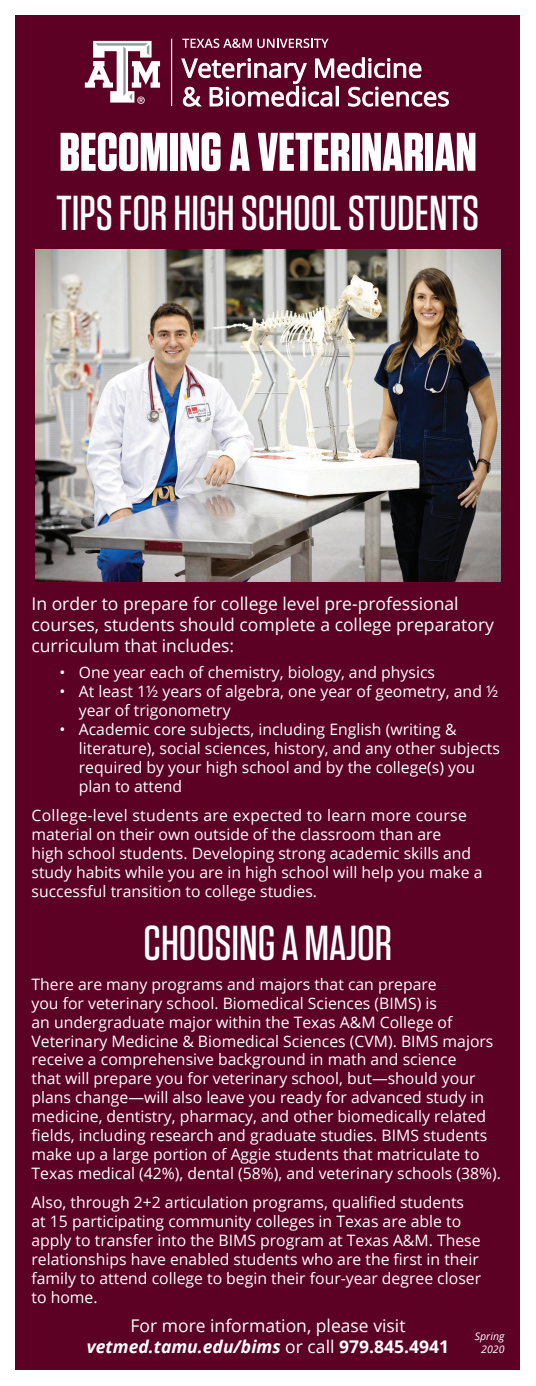
<style>
.page{position:relative;width:536px;height:1386px;background:#fff}
.page>*{position:absolute;margin:0;border:0;box-sizing:border-box;transform-origin:0 0}
.t1{font:700 54.25px "Tungsten";color:#fff}
.t2{font:500 49px "Tungsten";color:#fff}
.t3{font:17.5px/21px "Open Sans";color:#fff}
.t4{font:italic 700 17.5px "Open Sans";color:#fff}
.t5{font:15.75px/18.9px "Open Sans";color:#fff}
.t6{font:italic 10.5px/12.6px "Open Sans";color:#fff;text-align:right}
.s1{font-weight:400;font-style:normal}
.s2{font-style:normal}
</style>
<div class="page">
<div style="left:16px;top:16px;width:504px;height:1354px;background:#5c0024"></div>
<img style="left:35px;top:249px;width:465px;height:332px">
<svg style="left:182px;top:39px;width:146px;height:9px"></svg>
<svg style="left:181px;top:57px;width:267px;height:50px"></svg>
<hr style="left:171px;top:39px;width:1px;height:67px;background:#fff">
<svg style="left:85px;top:41px;width:75px;height:63px"></svg>
<p class="t1" style="left:59px;top:123px;width:419px">BECOMING A VETERINARIAN</p>
<p class="t2" style="left:57px;top:187px;width:424px">TIPS FOR HIGH SCHOOL STUDENTS</p>
<p class="t3" style="left:32px;top:593px;width:464px">In order to prepare for college level pre-professional courses, students should complete a college preparatory curriculum that includes:</p>
<p class="t5" style="left:60px;top:663px;width:377px">• One year each of chemistry, biology, and physics</p>
<p class="t5" style="left:79px;top:682px;width:421px;text-indent:-19px">• At least 1½ years of algebra, one year of geometry, and ½ year of trigonometry</p>
<p class="t5" style="left:79px;top:720px;width:422px;text-indent:-19px">• Academic core subjects, including English (writing &amp; literature), social sciences, history, and any other subjects required by your high school and by the college(s) you plan to attend</p>
<p class="t5" style="left:32px;top:806px;width:452px">College-level students are expected to learn more course material on their own outside of the classroom than are<br>high school students. Developing strong academic skills and study habits while you are in high school will help you make a successful transition to college studies.</p>
<p class="t2" style="left:144px;top:918px;width:250px">CHOOSING A MAJOR</p>
<p class="t5" style="left:32px;top:974px;width:471px">There are many programs and majors that can prepare<br>you for veterinary school. Biomedical Sciences (BIMS) is<br>an undergraduate major within the Texas A&amp;M College of Veterinary Medicine &amp; Biomedical Sciences (CVM). BIMS majors receive a comprehensive background in math and science<br>that will prepare you for veterinary school, but—should your plans change—will also leave you ready for advanced study in medicine, dentistry, pharmacy, and other biomedically related fields, including research and graduate studies. BIMS students make up a large portion of Aggie students that matriculate to Texas medical (42%), dental (58%), and veterinary schools (38%).</p>
<p class="t5" style="left:32px;top:1193px;width:451px">Also, through 2+2 articulation programs, qualified students at 15 participating community colleges in Texas are able to apply to transfer into the BIMS program at Texas A&amp;M. These relationships have enabled students who are the first in their family to attend college to begin their four-year degree closer to home.</p>
<p class="t3" style="left:130px;top:1315px;width:276px">For more information, please visit</p>
<p class="t4" style="left:87px;top:1334px;width:363px">vetmed.tamu.edu/bims <span class="s1">or call</span> <span class="s2">979.845.4941</span></p>
<p class="t6" style="left:475px;top:1330px;width:31px">Spring<br>2020</p>
</div>
